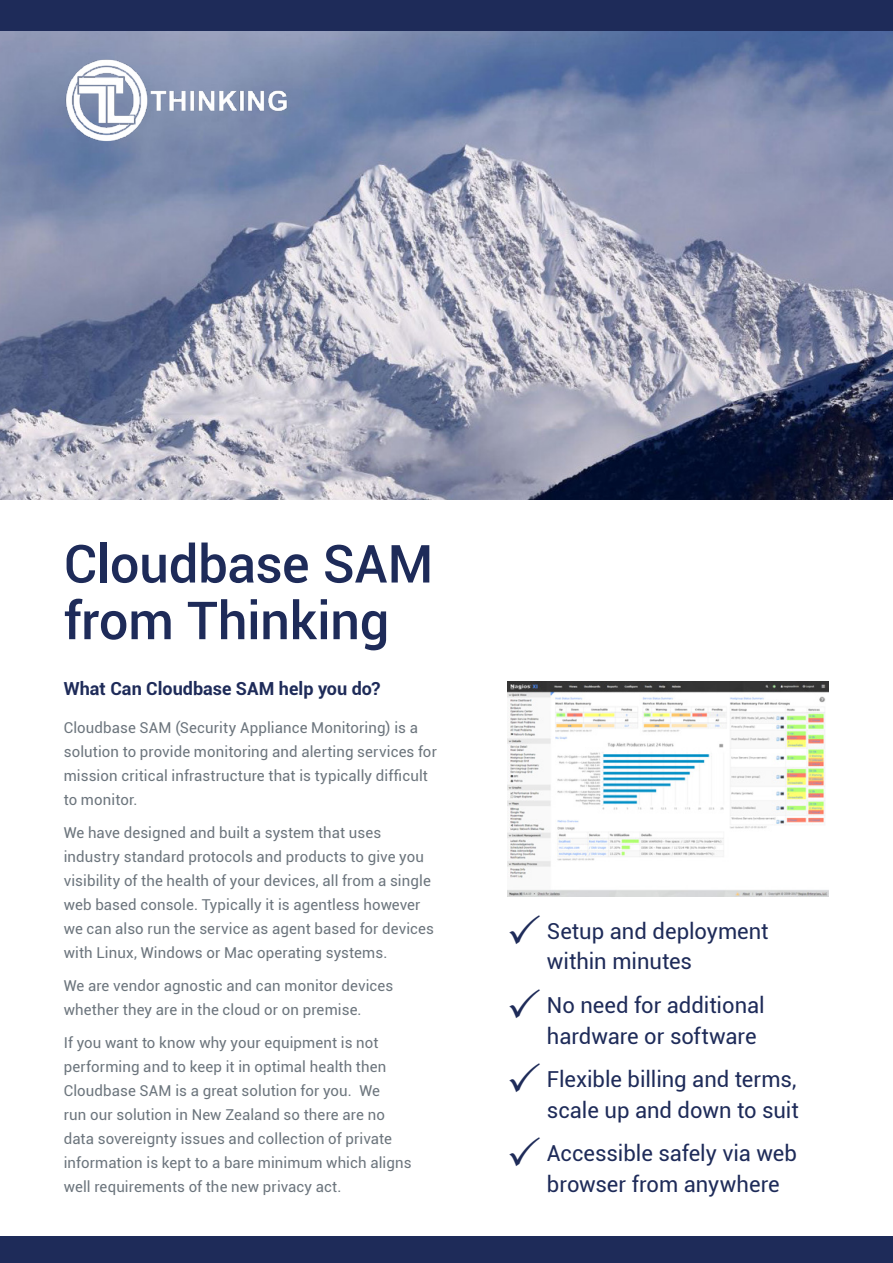
<style>
.page{position:relative;width:893px;height:1263px;background:#fff}
.page>*{position:absolute;margin:0;border:0;box-sizing:border-box;transform-origin:0 0}
.t1{font:500 52.5px/56.7px "Roboto";letter-spacing:-.01em;color:#1e2b59}
.t2{font:22.05px/30.9px "Roboto";letter-spacing:-.005em;color:#1e2b59}
.t3{font:700 18px "Roboto";color:#1e2b59}
.t4{font:15px/24px "Roboto";letter-spacing:.005em;color:#6c757d}
</style>
<div class="page">
<img style="left:0;top:30px;width:893px;height:470px">
<div style="left:0;top:1237px;width:893px;height:26px;background:#1e2b59"></div>
<div style="left:0;top:0;width:893px;height:30px;background:#1e2b59"></div>
<img style="left:62px;top:58px;width:228px;height:86px">
<img style="left:508px;top:682px;width:321px;height:215px">
<h1 class="t1" style="left:64px;top:533px;width:371px">Cloudbase SAM from Thinking</h1>
<p class="t3" style="left:64px;top:676px;width:318px">What Can Cloudbase SAM help you do?</p>
<p class="t4" style="left:64px;top:715px;width:375px">Cloudbase SAM (Security Appliance Monitoring) is a solution to provide monitoring and alerting services for mission critical infrastructure that is typically difficult to monitor.</p>
<p class="t4" style="left:64px;top:820px;width:372px">We have designed and built a system that uses industry standard protocols and products to give you visibility of the health of your devices, all from a single web based console. Typically it is agentless however we can also run the service as agent based for devices with Linux, Windows or Mac operating systems.</p>
<p class="t4" style="left:64px;top:973px;width:331px">We are vendor agnostic and can monitor devices whether they are in the cloud or on premise.</p>
<p class="t4" style="left:64px;top:1030px;width:349px">If you want to know why your equipment is not performing and to keep it in optimal health then Cloudbase SAM is a great solution for you. We<br>run our solution in New Zealand so there are no data sovereignty issues and collection of private information is kept to a bare minimum which aligns well requirements of the new privacy act.</p>
<h2 class="t2" style="left:547px;top:914px;width:223px">Setup and deployment within minutes</h2>
<h2 class="t2" style="left:547px;top:989px;width:219px">No need for additional hardware or software</h2>
<h2 class="t2" style="left:547px;top:1063px;width:253px">Flexible billing and terms, scale up and down to suit</h2>
<h2 class="t2" style="left:547px;top:1137px;width:252px">Accessible safely via web browser from anywhere</h2>
</div>
